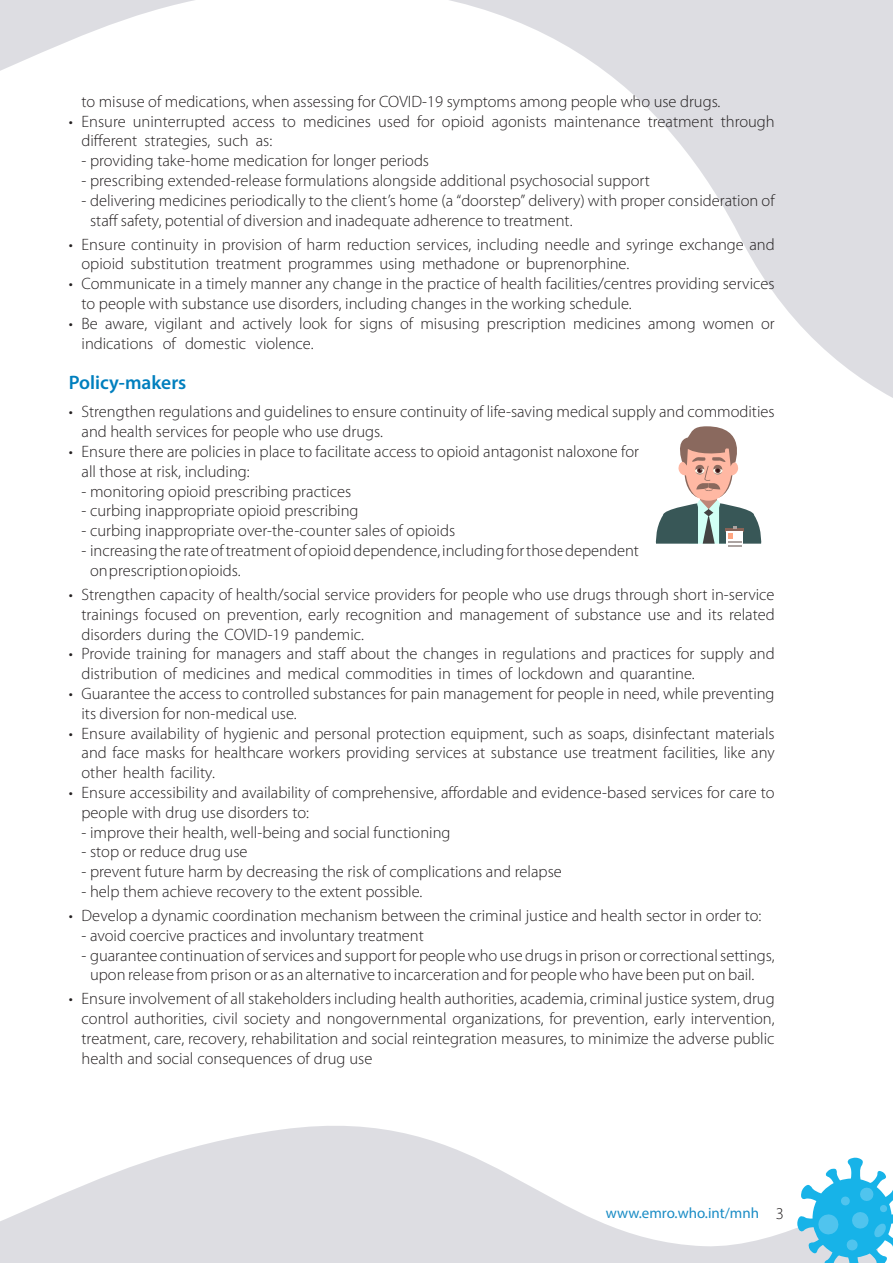
<style>
.page{position:relative;width:893px;height:1263px;background:#fff}
.page>*{position:absolute;margin:0;border:0;box-sizing:border-box;transform-origin:0 0}
.t1{font:600 19.5px "Myriad Pro";color:#007fbe}
.t2{font:300 16.5px/19.8px "Myriad Pro";color:#231f20}
.t3{font:15px "Myriad Pro";color:#1a8cc5}
.s1{font-weight:300;font-size:16.5px;color:#231f20}
</style>
<div class="page">
<svg style="left:0;top:0;width:893px;height:398px"></svg>
<svg style="left:0;top:1126px;width:797px;height:137px;fill:#dddde2"></svg>
<svg style="left:797px;top:1157px;width:96px;height:106px"></svg>
<svg style="left:655px;top:426px;width:107px;height:121px"></svg>
<p class="t2" style="left:82px;top:92px;width:640px">to misuse of medications, when assessing for COVID-19 symptoms among people who use drugs.</p>
<p class="t2" style="left:82px;top:111px;width:695px;text-indent:-13px">• Ensure uninterrupted access to medicines used for opioid agonists maintenance treatment through different strategies, such as:</p>
<p class="t2" style="left:82px;top:151px;width:349px">- providing take-home medication for longer periods</p>
<p class="t2" style="left:82px;top:171px;width:570px">- prescribing extended-release formulations alongside additional psychosocial support</p>
<p class="t2" style="left:90px;top:191px;width:686px;text-indent:-9px">- delivering medicines periodically to the client’s home (a “doorstep” delivery) with proper consideration of staff safety, potential of diversion and inadequate adherence to treatment.</p>
<p class="t2" style="left:82px;top:235px;width:695px;text-indent:-13px">• Ensure continuity in provision of harm reduction services, including needle and syringe exchange and opioid substitution treatment programmes using methadone or buprenorphine.</p>
<p class="t2" style="left:82px;top:274px;width:695px;text-indent:-13px">• Communicate in a timely manner any change in the practice of health facilities/centres providing services to people with substance use disorders, including changes in the working schedule.</p>
<p class="t2" style="left:82px;top:314px;width:695px;text-indent:-13px">• Be aware, vigilant and actively look for signs of misusing prescription medicines among women or indications of domestic violence.</p>
<p class="t1" style="left:69px;top:370px;width:119px">Policy-makers</p>
<p class="t2" style="left:82px;top:402px;width:695px;text-indent:-13px">• Strengthen regulations and guidelines to ensure continuity of life-saving medical supply and commodities and health services for people who use drugs.</p>
<p class="t2" style="left:82px;top:442px;width:559px;text-indent:-13px">• Ensure there are policies in place to facilitate access to opioid antagonist naloxone for all those at risk, including:</p>
<p class="t2" style="left:82px;top:481px;width:271px">- monitoring opioid prescribing practices</p>
<p class="t2" style="left:82px;top:501px;width:279px">- curbing inappropriate opioid prescribing</p>
<p class="t2" style="left:82px;top:521px;width:375px">- curbing inappropriate over-the-counter sales of opioids</p>
<p class="t2" style="left:90px;top:541px;width:550px;text-indent:-9px">- increasing the rate of treatment of opioid dependence, including for those dependent on prescription opioids.</p>
<p class="t2" style="left:82px;top:585px;width:695px;text-align:justify;text-indent:-13px">• Strengthen capacity of health/social service providers for people who use drugs through short in-service trainings focused on prevention, early recognition and management of substance use and its related disorders during the COVID-19 pandemic.</p>
<p class="t2" style="left:82px;top:644px;width:695px;text-indent:-13px">• Provide training for managers and staff about the changes in regulations and practices for supply and distribution of medicines and medical commodities in times of lockdown and quarantine.</p>
<p class="t2" style="left:82px;top:684px;width:694px;text-indent:-13px">• Guarantee the access to controlled substances for pain management for people in need, while preventing its diversion for non-medical use.</p>
<p class="t2" style="left:82px;top:723px;width:695px;text-align:justify;text-indent:-13px">• Ensure availability of hygienic and personal protection equipment, such as soaps, disinfectant materials and face masks for healthcare workers providing services at substance use treatment facilities, like any other health facility.</p>
<p class="t2" style="left:82px;top:783px;width:695px;text-indent:-13px">• Ensure accessibility and availability of comprehensive, affordable and evidence-based services for care to people with drug use disorders to:</p>
<p class="t2" style="left:82px;top:822px;width:370px">- improve their health, well-being and social functioning</p>
<p class="t2" style="left:82px;top:842px;width:167px">- stop or reduce drug use</p>
<p class="t2" style="left:82px;top:862px;width:482px">- prevent future harm by decreasing the risk of complications and relapse</p>
<p class="t2" style="left:82px;top:882px;width:342px">- help them achieve recovery to the extent possible.</p>
<p class="t2" style="left:69px;top:906px;width:694px">• Develop a dynamic coordination mechanism between the criminal justice and health sector in order to:</p>
<p class="t2" style="left:82px;top:926px;width:344px">- avoid coercive practices and involuntary treatment</p>
<p class="t2" style="left:90px;top:945px;width:686px;text-indent:-9px">- guarantee continuation of services and support for people who use drugs in prison or correctional settings, upon release from prison or as an alternative to incarceration and for people who have been put on bail.</p>
<p class="t2" style="left:82px;top:989px;width:695px;text-align:justify;text-indent:-13px">• Ensure involvement of all stakeholders including health authorities, academia, criminal justice system, drug control authorities, civil society and nongovernmental organizations, for prevention, early intervention, treatment, care, recovery, rehabilitation and social reintegration measures, to minimize the adverse public health and social consequences of drug use</p>
<p class="t3" style="left:606px;top:1204px;width:179px">www.emro.who.int/mnh <span class="s1">3</span></p>
</div>
